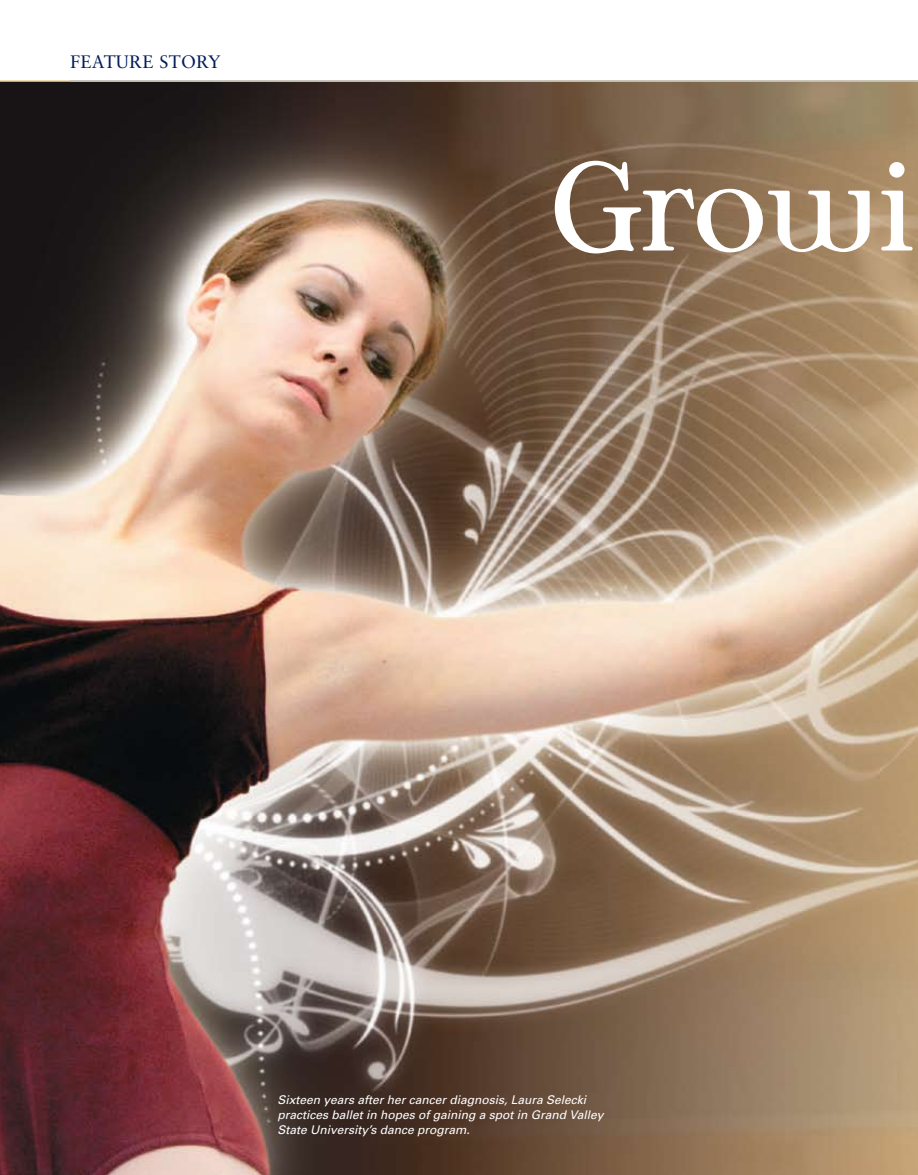
<style>
.page{position:relative;width:918px;height:1175px;background:#fff}
.page>*{position:absolute;margin:0;border:0;box-sizing:border-box;transform-origin:0 0}
.t1{font:300 130.05px "Appleyard";color:#fff}
.t2{font:18px "Sabon";letter-spacing:.015em;color:#001c58}
.t3{font:italic 12px/15px "Univers";color:#fff}
</style>
<div class="page">
<img style="left:0;top:80px;width:918px;height:1094px">
<hr style="left:70px;top:81px;width:848px;height:1px;background:#bcbdc0">
<p class="t2" style="left:70px;top:51px;width:152px">FEATURE STORY</p>
<p class="t1" style="left:550px;top:133px;width:365px">Growi</p>
<p class="t3" style="left:278px;top:1091px;width:327px">Sixteen years after her cancer diagnosis, Laura Selecki practices ballet in hopes of gaining a spot in Grand Valley<br>State University’s dance program.</p>
</div>
